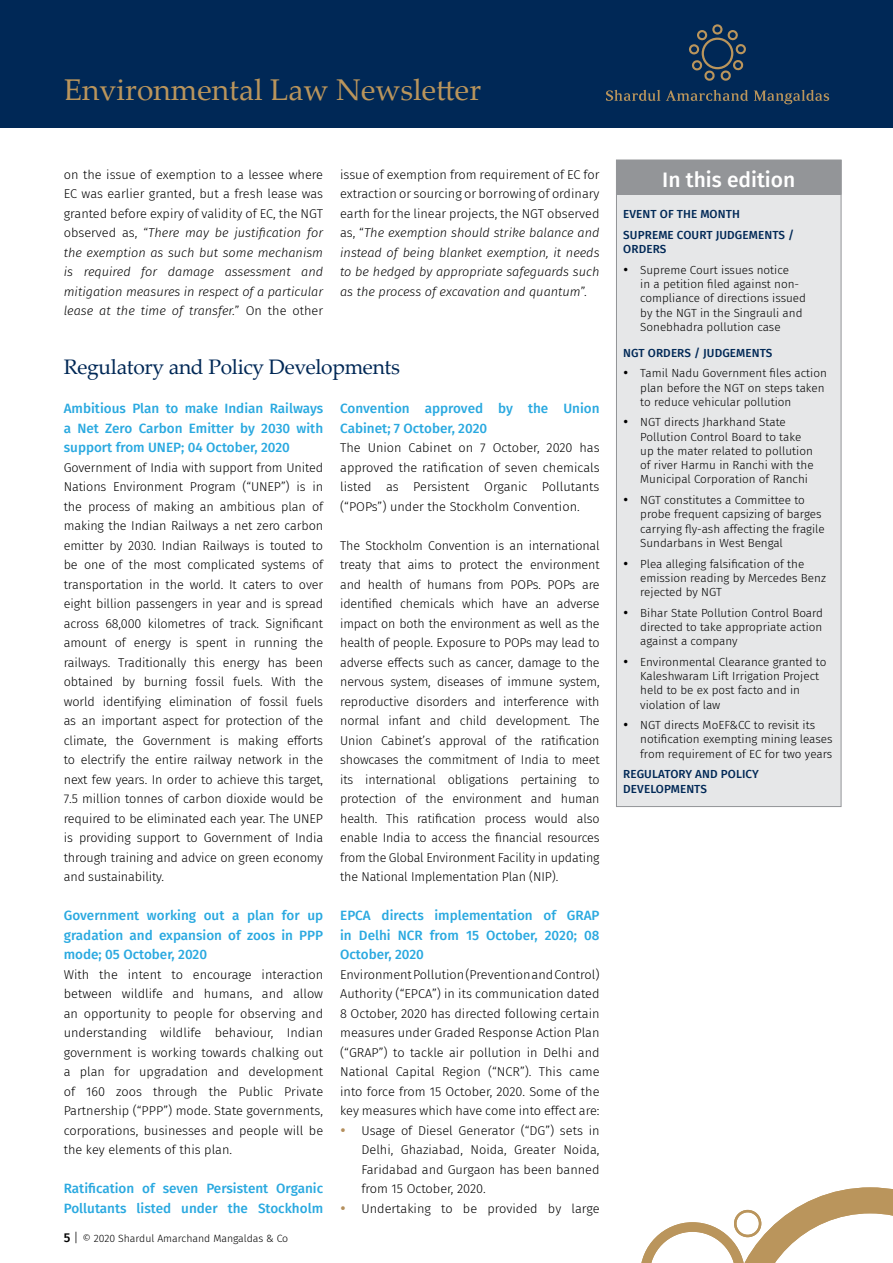
<style>
.page{position:relative;width:893px;height:1263px;background:#fff}
.page>*{position:absolute;margin:0;border:0;box-sizing:border-box;transform-origin:0 0}
.t1{font:30px "Palatino Linotype";color:#ba955c}
.Heading_1{font:21px "Palatino Linotype";letter-spacing:-.015em;color:#002856}
.t2{font:500 21px "Fira Sans";color:#fff}
.Heading_3{font:500 13.5px/19.5px "Fira Sans";color:#2aa9e0;text-align:justify}
.Body_Copy{font:300 12.75px/19.5px "Fira Sans";letter-spacing:-.01em;color:#000;text-align:justify}
.Body_Copy-2{font:italic 300 12.75px/19.5px "Fira Sans";color:#000;text-align:justify}
.Heading_3-2{font:300 12.75px/19.5px "Fira Sans";color:#000;text-align:justify}
.t3{font:300 12.75px/19.5px "Fira Sans";color:#000101;text-align:justify}
.Body_Copy-3{font:300 11.7px/14.2px "Fira Sans";color:#000}
.Heading_2{font:500 11.7px/14.2px "Fira Sans";letter-spacing:.01em;color:#002856}
.t4{font:300 10.5px "Fira Sans";color:#000}
.s1{font-style:normal}
.s2{color:#b48f5d}
.s3{font-weight:500;font-size:12.75px}
.s4{font-size:12.75px}
</style>
<div class="page">
<div style="left:0;top:0;width:893px;height:128px;background:#002856"></div>
<svg style="left:606px;top:90px;width:54px;height:11px"></svg>
<svg style="left:666px;top:90px;width:82px;height:11px"></svg>
<svg style="left:754px;top:90px;width:75px;height:14px"></svg>
<svg style="left:689px;top:24px;width:57px;height:57px"></svg>
<svg style="left:641px;top:1187px;width:252px;height:76px"></svg>
<div style="left:616px;top:160px;width:225px;height:646px;background:#e6e7e8"></div>
<div style="left:616px;top:160px;width:225px;height:34px;background:#939598"></div>
<div style="left:616px;top:160px;width:225px;height:35px;border:1px solid #939598"></div>
<h1 class="t1" style="left:64px;top:68px;width:419px">Environmental Law Newsletter</h1>
<p class="Body_Copy-2" style="left:64px;top:165px;width:261px"><span class="s1">on the issue of exemption to a lessee where EC was earlier granted, but a fresh lease was granted before expiry of validity of EC, the NGT observed as, “</span>There may be justification for the exemption as such but some mechanism is required for damage assessment and mitigation measures in respect of a particular lease at the time of transfer.<span class="s1">” On the other</span></p>
<p class="Body_Copy-2" style="left:340px;top:165px;width:261px"><span class="s1">issue of exemption from requirement of EC for extraction or sourcing or borrowing of ordinary earth for the linear projects, the NGT observed as, “</span>The exemption should strike balance and instead of being blanket exemption, it needs to be hedged by appropriate safeguards such as the process of excavation and quantum<span class="s1">”.</span></p>
<p class="Heading_1" style="left:64px;top:352px;width:338px">Regulatory and Policy Developments</p>
<p class="Heading_3" style="left:64px;top:398px;width:261px">Ambitious Plan to make Indian Railways a Net Zero Carbon Emitter by 2030 with support from UNEP; 04 October, 2020</p>
<p class="Body_Copy" style="left:64px;top:457px;width:261px">Government of India with support from United Nations Environment Program (“UNEP”) is in the process of making an ambitious plan of making the Indian Railways a net zero carbon emitter by 2030. Indian Railways is touted to be one of the most complicated systems of transportation in the world. It caters to over eight billion passengers in year and is spread across 68,000 kilometres of track. Significant amount of energy is spent in running the railways. Traditionally this energy has been obtained by burning fossil fuels. With the world identifying elimination of fossil fuels as an important aspect for protection of the climate, the Government is making efforts to electrify the entire railway network in the next few years. In order to achieve this target, 7.5 million tonnes of carbon dioxide would be required to be eliminated each year. The UNEP is providing support to Government of India through training and advice on green economy and sustainability.</p>
<p class="Heading_3" style="left:64px;top:905px;width:261px">Government working out a plan for up gradation and expansion of zoos in PPP mode; 05 October, 2020</p>
<p class="Body_Copy" style="left:64px;top:964px;width:261px">With the intent to encourage interaction between wildlife and humans, and allow an opportunity to people for observing and understanding wildlife behaviour, Indian government is working towards chalking out a plan for upgradation and development of 160 zoos through the Public Private Partnership (“PPP”) mode. State governments, corporations, businesses and people will be the key elements of this plan.</p>
<p class="Heading_3" style="left:64px;top:1178px;width:261px">Ratification of seven Persistent Organic<br>Pollutants listed under the Stockholm</p>
<p class="Heading_3" style="left:340px;top:398px;width:261px">Convention approved by the Union<br>Cabinet; 7 October, 2020</p>
<p class="Body_Copy" style="left:340px;top:438px;width:261px">The Union Cabinet on 7 October, 2020 has approved the ratification of seven chemicals listed as Persistent Organic Pollutants (“POPs”) under the Stockholm Convention.</p>
<p class="Body_Copy" style="left:340px;top:535px;width:261px">The Stockholm Convention is an international treaty that aims to protect the environment and health of humans from POPs. POPs are identified chemicals which have an adverse impact on both the environment as well as the health of people. Exposure to POPs may lead to adverse effects such as cancer, damage to the nervous system, diseases of immune system, reproductive disorders and interference with normal infant and child development. The Union Cabinet’s approval of the ratification showcases the commitment of India to meet its international obligations pertaining to protection of the environment and human health. This ratification process would also enable India to access the financial resources from the Global Environment Facility in updating the National Implementation Plan (NIP).</p>
<p class="Heading_3" style="left:340px;top:905px;width:261px">EPCA directs implementation of GRAP in Delhi NCR from 15 October, 2020; 08<br>October, 2020</p>
<p class="Heading_3-2" style="left:340px;top:964px;width:261px">Environment Pollution (Prevention and Control)<br>Authority (“EPCA”) in its communication dated 8 October, 2020 has directed following certain measures under Graded Response Action Plan (“GRAP”) to tackle air pollution in Delhi and National Capital Region (“NCR”). This came into force from 15 October, 2020. Some of the key measures which have come into effect are:</p>
<p class="t3" style="left:361px;top:1120px;width:240px;text-indent:-21px"><span class="s2">•</span> Usage of Diesel Generator (“DG”) sets in Delhi, Ghaziabad, Noida, Greater Noida, Faridabad and Gurgaon has been banned from 15 October, 2020.</p>
<p class="t3" style="left:340px;top:1198px;width:261px"><span class="s2">•</span> Undertaking to be provided by large</p>
<p class="t4" style="left:64px;top:1231px;width:226px"><span class="s3">5</span> <span class="s4">|</span> © 2020 Shardul Amarchand Mangaldas &amp; Co</p>
<p class="t2" style="left:662px;top:163px;width:135px">In this edition</p>
<p class="Heading_2" style="left:623px;top:206px;width:118px">EVENT OF THE MONTH</p>
<p class="Heading_2" style="left:623px;top:227px;width:172px">SUPREME COURT JUDGEMENTS /<br>ORDERS</p>
<p class="Body_Copy-3" style="left:640px;top:263px;width:167px;text-indent:-17px">• Supreme Court issues notice<br>in a petition filed against non&shy;compliance of directions issued by the NGT in the Singrauli and<br>Sonebhadra pollution case</p>
<p class="Heading_2" style="left:623px;top:345px;width:151px">NGT ORDERS / JUDGEMENTS</p>
<p class="Body_Copy-3" style="left:640px;top:366px;width:188px;text-indent:-17px">• Tamil Nadu Government files action plan before the NGT on steps taken to reduce vehicular pollution</p>
<p class="Body_Copy-3" style="left:640px;top:415px;width:175px;text-indent:-17px">• NGT directs Jharkhand State<br>Pollution Control Board to take up the mater related to pollution of river Harmu in Ranchi with the<br>Municipal Corporation of Ranchi</p>
<p class="Body_Copy-3" style="left:640px;top:493px;width:186px;text-indent:-17px">• NGT constitutes a Committee to probe frequent capsizing of barges carrying fly-ash affecting the fragile Sundarbans in West Bengal</p>
<p class="Body_Copy-3" style="left:640px;top:556px;width:187px;text-indent:-17px">• Plea alleging falsification of the emission reading by Mercedes Benz rejected by NGT</p>
<p class="Body_Copy-3" style="left:640px;top:605px;width:184px;text-align:justify;text-indent:-17px">• Bihar State Pollution Control Board directed to take appropriate action against a company</p>
<p class="Body_Copy-3" style="left:640px;top:654px;width:188px;text-indent:-17px">• Environmental Clearance granted to<br>Kaleshwaram Lift Irrigation Project held to be ex post facto and in violation of law</p>
<p class="Body_Copy-3" style="left:640px;top:718px;width:194px;text-indent:-17px">• NGT directs MoEF&amp;CC to revisit its notification exempting mining leases from requirement of EC for two years</p>
<p class="Heading_2" style="left:623px;top:766px;width:137px">REGULATORY AND POLICY<br>DEVELOPMENTS</p>
</div>
